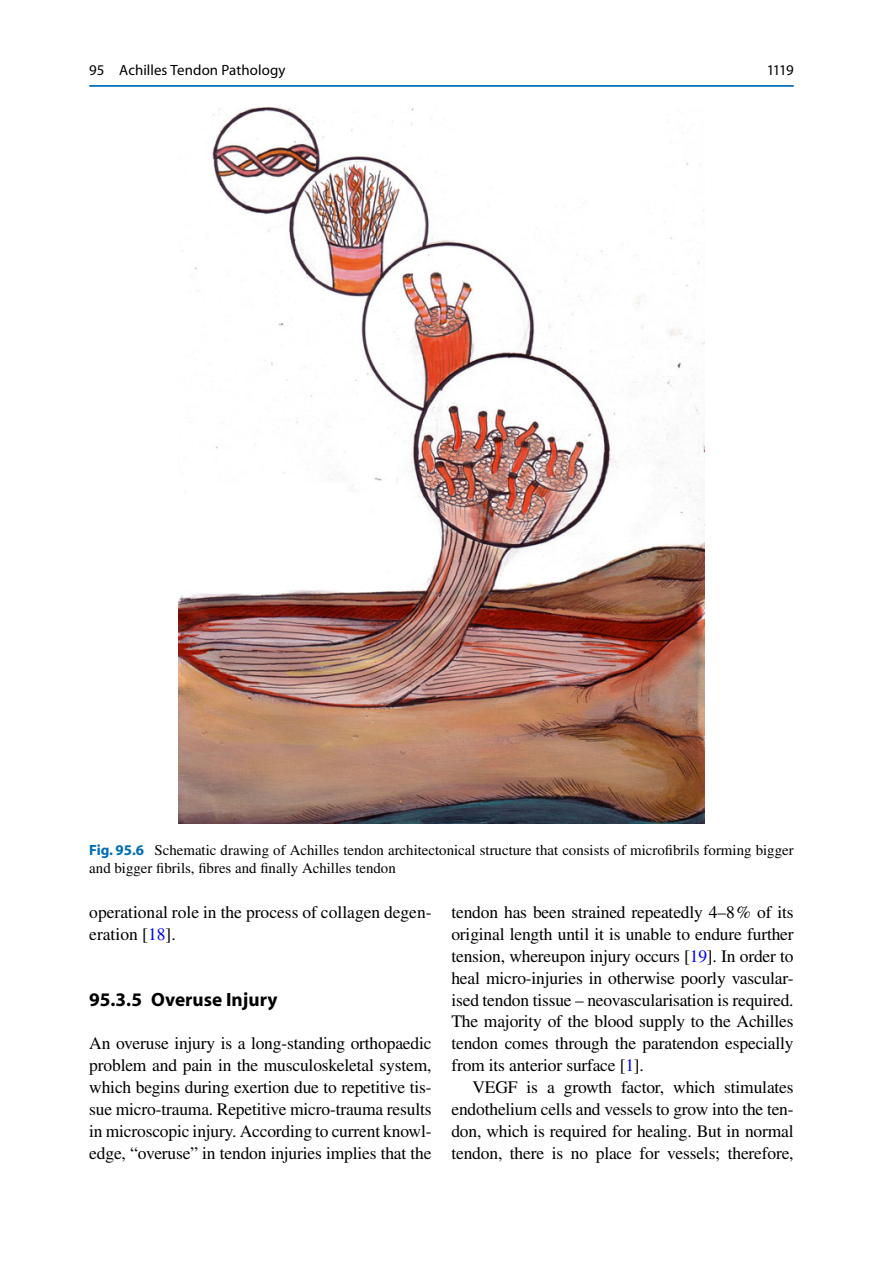
<style>
.page{position:relative;width:883px;height:1261px;background:#fff}
.page>*{position:absolute;margin:0;border:0;box-sizing:border-box;transform-origin:0 0}
.t1{font:700 19.25px "Jbjghs Myriad";color:#000}
.t2{font:17.5px/21.9px "Lkvltj Times";letter-spacing:-.01em;color:#000;text-align:justify}
.t3{font:14.88px/17.5px "Lkvltj Times";color:#000}
.t4{font:14.88px "Jrbjrx Myriad";letter-spacing:.005em;color:#000}
.s1{font-family:"Jbjghs Myriad";font-weight:700;color:#006db6}
.s2{color:#0000fa}
</style>
<div class="page">
<img style="left:179px;top:107px;width:525px;height:716px">
<hr style="left:89px;top:85px;width:705px;height:2px;background:#006db6">
<p class="t4" style="left:89px;top:64px;width:198px">95 Achilles Tendon Pathology</p>
<p class="t4" style="left:767px;top:64px;width:28px">1119</p>
<p class="t3" style="left:89px;top:842px;width:706px"><span class="s1">Fig. 95.6</span> Schematic drawing of Achilles tendon architectonical structure that consists of microfibrils forming bigger and bigger fibrils, fibres and finally Achilles tendon</p>
<p class="t2" style="left:89px;top:902px;width:344px">operational role in the process of collagen degen&shy;eration [ <span class="s2">18</span> ].</p>
<p class="t1" style="left:89px;top:991px;width:190px">95.3.5 Overuse Injury</p>
<p class="t2" style="left:89px;top:1033px;width:344px">An overuse injury is a long-standing orthopaedic problem and pain in the musculoskeletal system, which begins during exertion due to repetitive tis&shy;sue micro-trauma. Repetitive micro-trauma results in microscopic injury. According to current knowl&shy;edge, “overuse” in tendon injuries implies that the</p>
<p class="t2" style="left:451px;top:902px;width:344px">tendon has been strained repeatedly 4–8 % of its original length until it is unable to endure further tension, whereupon injury occurs [ <span class="s2">19</span> ]. In order to heal micro-injuries in otherwise poorly vascular&shy;ised tendon tissue – neovascularisation is required.<br>The majority of the blood supply to the Achilles tendon comes through the paratendon especially from its anterior surface [ <span class="s2">1</span> ].</p>
<p class="t2" style="left:451px;top:1077px;width:344px;text-indent:21px">VEGF is a growth factor, which stimulates endothelium cells and vessels to grow into the ten&shy;don, which is required for healing. But in normal tendon, there is no place for vessels; therefore,</p>
</div>
